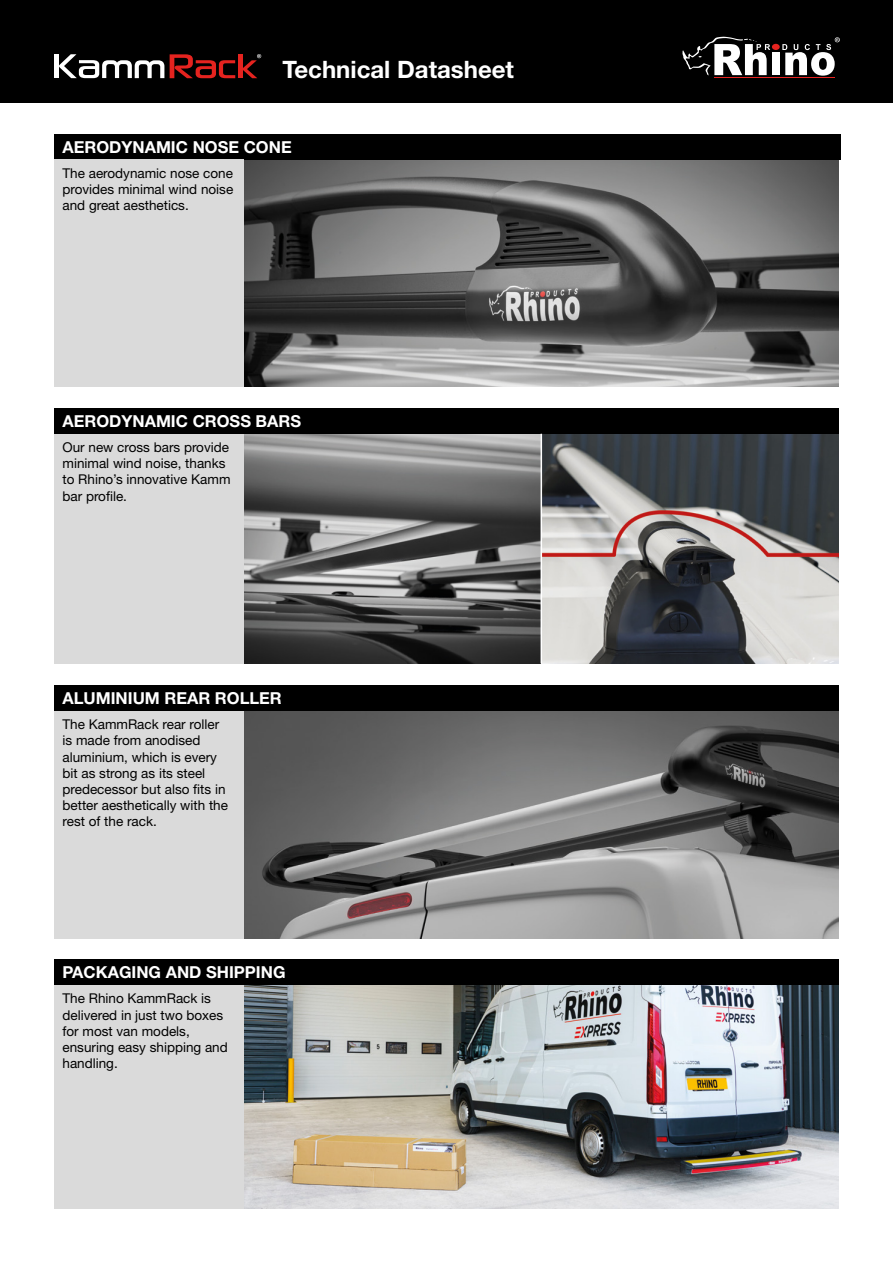
<style>
.page{position:relative;width:893px;height:1263px;background:#fff}
.page>*{position:absolute;margin:0;border:0;box-sizing:border-box;transform-origin:0 0}
.t1{font:700 24px "Helvetica Neue LT Pro";color:#fff}
.t2{font:700 16.5px "Helvetica Neue LT Pro";color:#fff}
.t3{font:13.5px/16.2px "Helvetica Neue LT Pro";color:#000}
</style>
<div class="page">
<img style="left:244px;top:159px;width:595px;height:228px">
<img style="left:244px;top:434px;width:595px;height:229px">
<img style="left:244px;top:711px;width:595px;height:227px">
<div style="left:54px;top:134px;width:787px;height:25px;background:#000"></div>
<div style="left:54px;top:408px;width:785px;height:26px;background:#000"></div>
<div style="left:54px;top:685px;width:785px;height:26px;background:#000"></div>
<div style="left:0;top:0;width:893px;height:102px;background:#000"></div>
<div style="left:772px;top:52px;width:8px;height:23px;background:#fff"></div>
<svg style="left:782px;top:37px;width:58px;height:39px"></svg>
<svg style="left:682px;top:37px;width:88px;height:38px"></svg>
<div style="left:772px;top:44px;width:8px;height:6px;background:#e5231f;border-radius:50%"></div>
<hr style="left:714px;top:77px;width:121px;height:1px;background:#e5231f">
<hr style="left:238px;top:54px;width:4px;height:24px;background:#e5231f">
<svg style="left:170px;top:54px;width:65px;height:24px"></svg>
<div style="left:54px;top:54px;width:5px;height:24px;background:#fff"></div>
<svg style="left:59px;top:54px;width:105px;height:24px"></svg>
<svg style="left:242px;top:54px;width:19px;height:24px"></svg>
<img style="left:244px;top:985px;width:595px;height:224px">
<div style="left:54px;top:960px;width:785px;height:25px;background:#000"></div>
<div style="left:54px;top:159px;width:190px;height:228px;background:#dadada"></div>
<div style="left:54px;top:985px;width:190px;height:224px;background:#dadada"></div>
<div style="left:54px;top:434px;width:190px;height:229px;background:#dadada"></div>
<div style="left:54px;top:711px;width:190px;height:227px;background:#dadada"></div>
<hr style="left:541px;top:434px;width:1px;height:229px;background:#fff">
<h1 class="t1" style="left:282px;top:54px;width:233px">Technical Datasheet</h1>
<p class="t2" style="left:63px;top:136px;width:231px">AERODYNAMIC NOSE CONE</p>
<p class="t3" style="left:63px;top:164px;width:172px;text-align:justify">The aerodynamic nose cone provides minimal wind noise and great aesthetics.</p>
<p class="t2" style="left:63px;top:411px;width:240px">AERODYNAMIC CROSS BARS</p>
<p class="t3" style="left:63px;top:439px;width:170px">Our new cross bars provide minimal wind noise, thanks to Rhino’s innovative Kamm bar profile.</p>
<p class="t2" style="left:63px;top:688px;width:221px">ALUMINIUM REAR ROLLER</p>
<p class="t3" style="left:63px;top:716px;width:167px">The KammRack rear roller is made from anodised aluminium, which is every bit as strong as its steel predecessor but also fits in better aesthetically with the rest of the rack.</p>
<p class="t2" style="left:63px;top:962px;width:225px">PACKAGING AND SHIPPING</p>
<p class="t3" style="left:63px;top:990px;width:167px">The Rhino KammRack is delivered in just two boxes for most van models, ensuring easy shipping and handling.</p>
</div>
